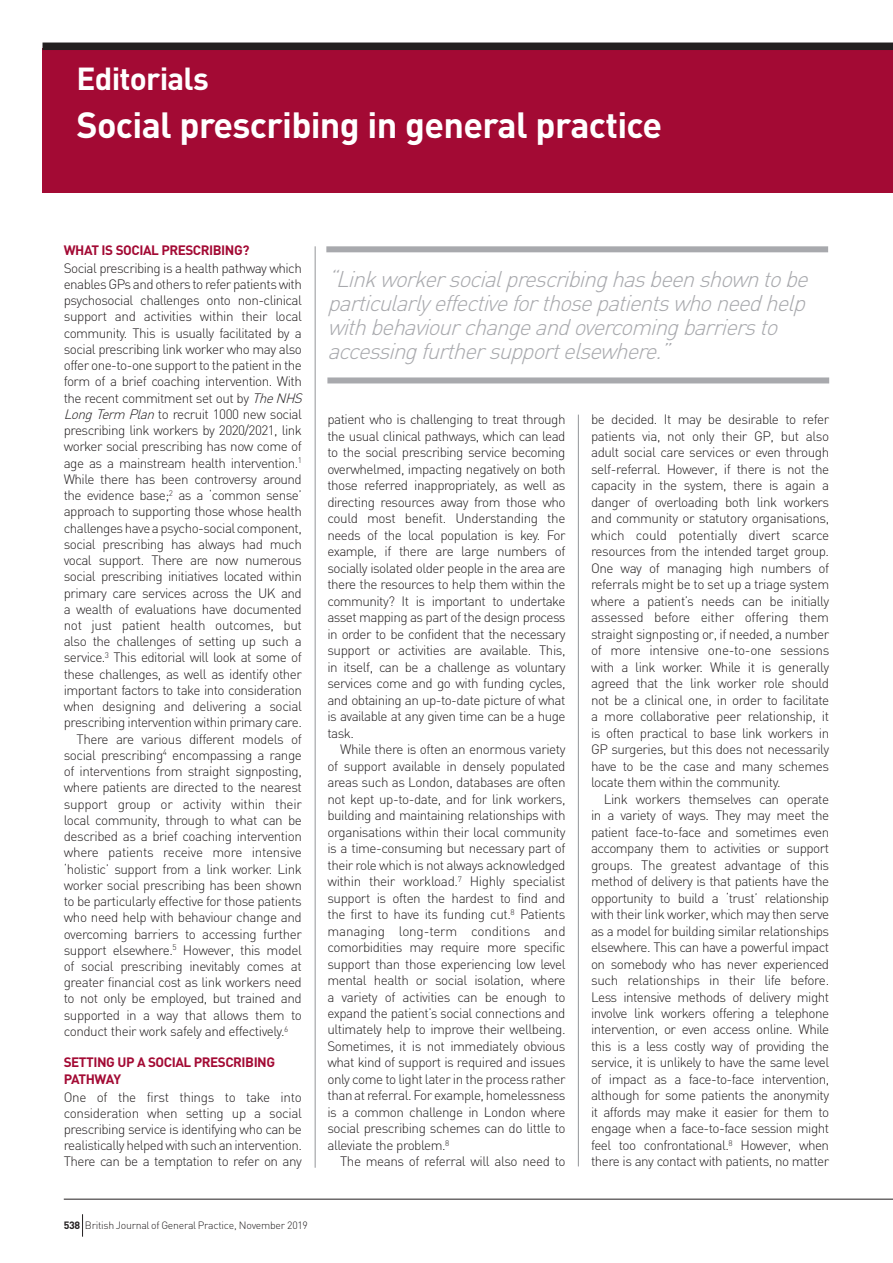
<style>
.page{position:relative;width:893px;height:1263px;background:#fff}
.page>*{position:absolute;margin:0;border:0;box-sizing:border-box;transform-origin:0 0}
.Article_Title{font:700 36px "DIN";letter-spacing:-.02em;color:#fff}
.t1{font:700 31.5px "DIN";letter-spacing:-.025em;color:#fff}
.t2{font:italic 300 22.5px/24px "DIN";color:#a8a9ad}
.Body_copy_indent{font:300 13.5px/16.5px "DIN";letter-spacing:-.035em;color:#231f20;text-align:justify}
.Body_Copy_First_para{font:300 13.5px/16.2px "DIN";letter-spacing:-.04em;color:#231f20;text-align:justify}
.Sub_Head_B_Header{font:700 13.5px/16.5px "DIN";letter-spacing:-.035em;color:#a30a34}
.t3{font:300 10.5px "DIN";letter-spacing:-.025em;color:#231f20}
.s1{font-style:italic}
.s2{font-weight:700}
</style>
<div class="page">
<div style="left:43px;top:49px;width:850px;height:144px;background:#a30a34"></div>
<hr style="left:315px;top:246px;width:1px;height:922px;background:#939598">
<hr style="left:578px;top:415px;width:1px;height:751px;background:#939598">
<div style="left:43px;top:43px;width:850px;height:7px;background:#231f20"></div>
<hr style="left:64px;top:1199px;width:829px;height:1px;background:#231f20">
<svg style="left:82px;top:1214px;width:1px;height:23px"></svg>
<div style="left:327px;top:377px;width:502px;height:6px;background:#a8a9ad"></div>
<div style="left:326px;top:246px;width:502px;height:6px;background:#a8a9ad"></div>
<p class="t1" style="left:77px;top:58px;width:134px">Editorials</p>
<p class="Article_Title" style="left:77px;top:101px;width:587px">Social prescribing in general practice</p>
<p class="Sub_Head_B_Header" style="left:64px;top:241px;width:187px">WHAT IS SOCIAL PRESCRIBING?</p>
<p class="Body_Copy_First_para" style="left:64px;top:260px;width:244px;text-align:left">Social prescribing is a health pathway which enables GPs and others to refer patients with psychosocial challenges onto non-clinical support and activities within their local community. This is usually facilitated by a social prescribing link worker who may also offer one-to-one support to the patient in the form of a brief coaching intervention. With the recent commitment set out by <span class="s1">TheNHS LongTerm Plan</span>to recruit 1000 new social prescribing link workers by 2020/2021, link worker social prescribing has now come of age as a mainstream health intervention.<sup>1<br></sup>While there has been controversy around the evidence base;<sup>2</sup> as a ‘common sense’ approach to supporting those whose health challenges have a psycho-social component, social prescribing has always had much vocal support. There are now numerous social prescribing initiatives located within primary care services across the UK and a wealth of evaluations have documented not just patient health outcomes, but also the challenges of setting up such a service.<sup>3</sup> This editorial will look at some of these challenges, as well as identify other important factors to take into consideration when designing and delivering a social prescribing intervention within primary care.</p>
<p class="Body_copy_indent" style="left:64px;top:730px;width:240px;text-indent:13px">There are various different models of social prescribing<sup>4</sup> encompassing a range of interventions from straight signposting, where patients are directed to the nearest support group or activity within their local community, through to what can be described as a brief coaching intervention where patients receive more intensive ‘holistic’ support from a link worker. Link worker social prescribing has been shown to be particularly effective for those patients who need help with behaviour change and overcoming barriers to accessing further support elsewhere.<sup>5</sup> However, this model of social prescribing inevitably comes at greater financial cost as link workers need to not only be employed, but trained and supported in a way that allows them to conduct their work safely and effectively.<sup>6</sup></p>
<p class="Sub_Head_B_Header" style="left:64px;top:1054px;width:213px">SETTING UP A SOCIAL PRESCRIBING<br>PATHWAY</p>
<p class="Body_Copy_First_para" style="left:64px;top:1088px;width:240px">One of the first things to take into consideration when setting up a social prescribing service is identifying who can be realistically helped with such an intervention.<br>There can be a temptation to refer on any</p>
<p class="t2" style="left:327px;top:267px;width:489px">“Linkworkersocialprescribinghasbeenshowntobe particularlyeffectiveforthosepatientswhoneedhelp withbehaviourchangeandovercomingbarriersto accessingfurthersupportelsewhere.”</p>
<p class="Body_Copy_First_para" style="left:327px;top:411px;width:240px">patient who is challenging to treat through the usual clinical pathways, which can lead to the social prescribing service becoming overwhelmed, impacting negatively on both those referred inappropriately, as well as directing resources away from those who could most benefit. Understanding the needs of the local population is key. For example, if there are large numbers of socially isolated older people in the area are there the resources to help them within the community? It is important to undertake asset mapping as part of the design process in order to be confident that the necessary support or activities are available. This, in itself, can be a challenge as voluntary services come and go with funding cycles, and obtaining an up-to-date picture of what is available at any given time can be a huge task.</p>
<p class="Body_copy_indent" style="left:327px;top:741px;width:240px;text-indent:13px">While there is often an enormous variety of support available in densely populated areas such as London, databases are often not kept up-to-date, and for link workers, building and maintaining relationships with organisations within their local community is a time-consuming but necessary part of their role which is not always acknowledged within their workload.<sup>7</sup> Highly specialist support is often the hardest to find and the first to have its funding cut.<sup>8</sup> Patients managing long-term conditions and comorbidities may require more specific support than those experiencing low level mental health or social isolation, where a variety of activities can be enough to expand the patient’s social connections and ultimately help to improve their wellbeing.<br>Sometimes, it is not immediately obvious what kind of support is required and issues only come to light later in the process rather than at referral. For example, homelessness is a common challenge in London where social prescribing schemes can do little to alleviate the problem.<sup>8</sup></p>
<p class="Body_copy_indent" style="left:340px;top:1153px;width:227px">The means of referral will also need to</p>
<p class="Body_copy_indent" style="left:591px;top:411px;width:240px">be decided. It may be desirable to refer patients via, not only their GP, but also adult social care services or even through self-referral. However, if there is not the capacity in the system, there is again a danger of overloading both link workers and community or statutory organisations, which could potentially divert scarce resources from the intended target group.<br>One way of managing high numbers of referrals might be to set up a triage system where a patient’s needs can be initially assessed before either offering them straight signposting or, if needed, a number of more intensive one-to-one sessions with a link worker. While it is generally agreed that the link worker role should not be a clinical one, in order to facilitate a more collaborative peer relationship, it is often practical to base link workers in GP surgeries, but this does not necessarily have to be the case and many schemes locate them within the community.</p>
<p class="Body_copy_indent" style="left:591px;top:790px;width:240px;text-indent:13px">Link workers themselves can operate in a variety of ways. They may meet the patient face-to-face and sometimes even accompany them to activities or support groups. The greatest advantage of this method of delivery is that patients have the opportunity to build a ‘trust’ relationship with their link worker, which may then serve as a model for building similar relationships elsewhere. This can have a powerful impact on somebody who has never experienced such relationships in their life before.<br>Less intensive methods of delivery might involve link workers offering a telephone intervention, or even access online. While this is a less costly way of providing the service, it is unlikely to have the same level of impact as a face-to-face intervention, although for some patients the anonymity it affords may make it easier for them to engage when a face-to-face session might feel too confrontational.<sup>8</sup> However, when there is any contact with patients, no matter</p>
<p class="t3" style="left:64px;top:1219px;width:246px"><span class="s2">538</span> British Journal of General Practice, November 2019</p>
</div>
